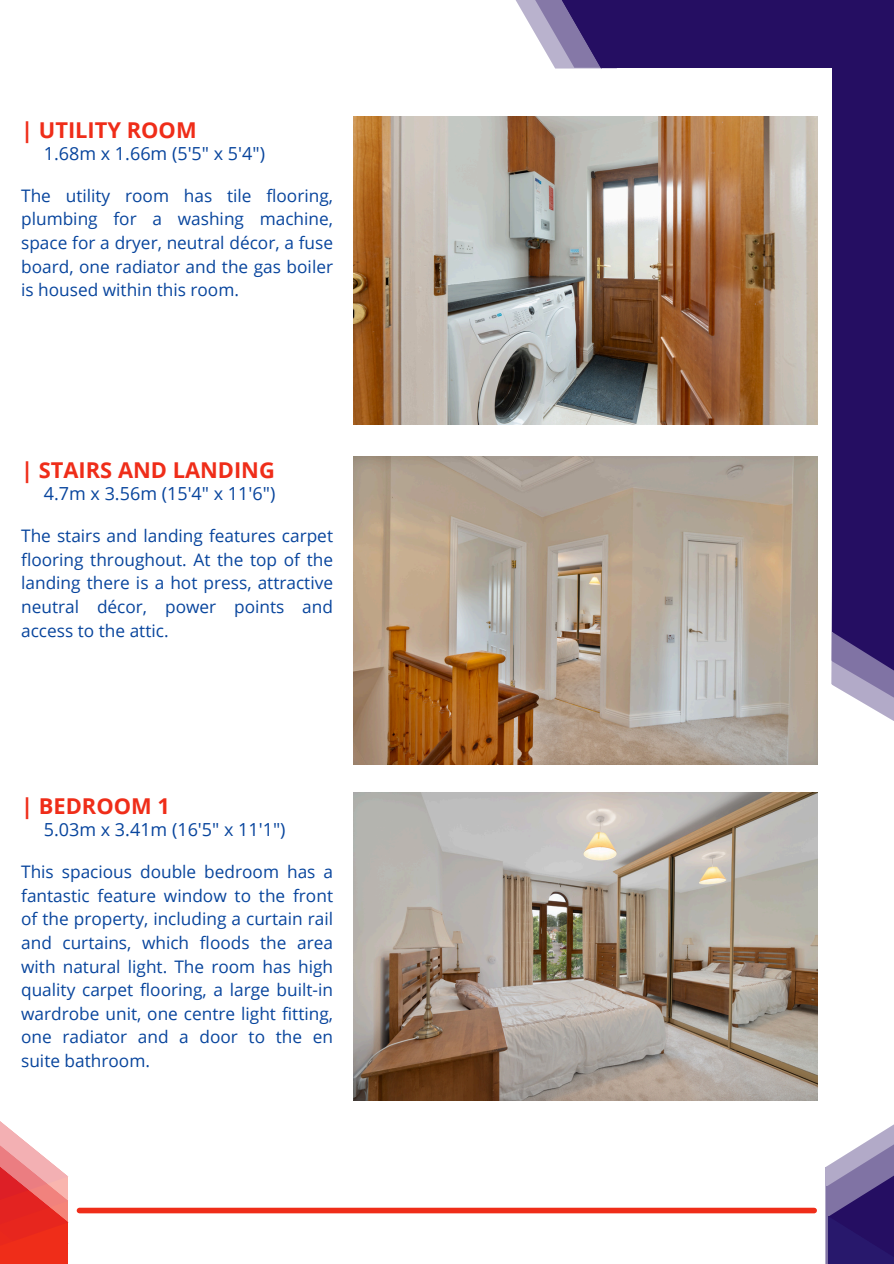
<style>
.page{position:relative;width:894px;height:1264px;background:#fff}
.page>*{position:absolute;margin:0;border:0;box-sizing:border-box;transform-origin:0 0}
.t1{font:700 21.9px "Open Sans";color:#ef2d19}
.t2{font:18px "Open Sans";color:#08459d}
.t3{font:17.25px/23.7px "Open Sans";color:#08459d;text-align:justify}
</style>
<div class="page">
<svg style="left:515px;top:0;width:13px;height:21px"></svg>
<svg style="left:528px;top:0;width:27px;height:68px;fill:#b9b2cd"></svg>
<div style="left:602px;top:0;width:291px;height:68px;background:#250e62"></div>
<svg style="left:831px;top:585px;width:62px;height:136px"></svg>
<div style="left:832px;top:0;width:61px;height:631px;background:#250e62"></div>
<svg style="left:832px;top:631px;width:61px;height:60px;background:#6c5d95"></svg>
<svg style="left:555px;top:0;width:62px;height:69px"></svg>
<svg style="left:825px;top:1125px;width:68px;height:138px"></svg>
<svg style="left:0;top:1121px;width:69px;height:142px"></svg>
<div style="left:79px;top:1207px;width:735px;height:6px;background:#ef2d19"></div>
<img style="left:354px;top:792px;width:462px;height:308px">
<img style="left:354px;top:116px;width:462px;height:308px">
<img style="left:354px;top:457px;width:462px;height:307px">
<p class="t1" style="left:21px;top:114px;width:177px">| UTILITY ROOM</p>
<p class="t2" style="left:44px;top:141px;width:223px">1.68m x 1.66m (5'5" x 5'4")</p>
<p class="t3" style="left:21px;top:183px;width:313px">The utility room has tile flooring, plumbing for a washing machine, space for a dryer, neutral décor, a fuse board, one radiator and the gas boiler is housed within this room.</p>
<h1 class="t1" style="left:21px;top:455px;width:255px">| STAIRS AND LANDING</h1>
<p class="t2" style="left:44px;top:481px;width:233px">4.7m x 3.56m (15'4" x 11'6")</p>
<p class="t3" style="left:21px;top:523px;width:313px">The stairs and landing features carpet flooring throughout. At the top of the landing there is a hot press, attractive neutral décor, power points and access to the attic.</p>
<p class="t1" style="left:21px;top:790px;width:150px">| BEDROOM 1</p>
<h1 class="t2" style="left:44px;top:816px;width:243px">5.03m x 3.41m (16'5" x 11'1")</h1>
<p class="t3" style="left:21px;top:859px;width:313px">This spacious double bedroom has a fantastic feature window to the front of the property, including a curtain rail and curtains, which floods the area with natural light. The room has high quality carpet flooring, a large built-in wardrobe unit, one centre light fitting, one radiator and a door to the en suite bathroom.</p>
</div>
